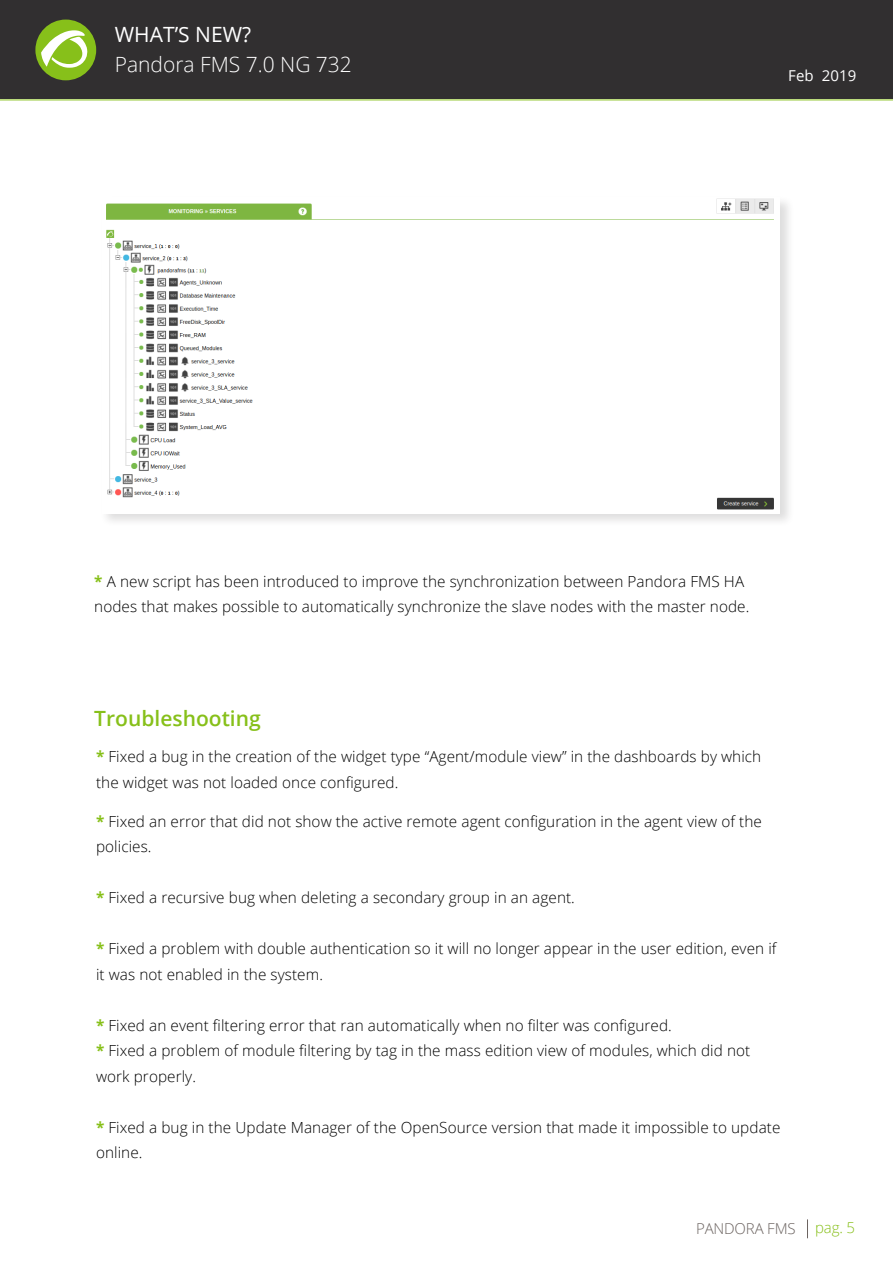
<style>
.page{position:relative;width:893px;height:1263px;background:#fff}
.page>*{position:absolute;margin:0;border:0;box-sizing:border-box;transform-origin:0 0}
.t1{font:300 21px "Open Sans";color:#fff}
.t2{font:600 21px "Open Sans";color:#87c01a}
.t3{font:21px "Open Sans";color:#fff}
.t4{font:300 15.3px/25.5px "Open Sans";letter-spacing:.005em;color:#000}
.t5{font:300 15px "Open Sans";letter-spacing:-.01em;color:#6b6360}
.t6{font:15px "Open Sans";letter-spacing:.005em;color:#fff}
.t7{font:300 15px "Open Sans";color:#87c01a}
.s1{font-weight:700;color:#87c01a}
</style>
<div class="page">
<div style="left:0;top:0;width:893px;height:99px;background:#312f30"></div>
<svg style="left:807px;top:1219px;width:1px;height:19px"></svg>
<div style="left:35px;top:20px;width:61px;height:60px;background:#87c01a;border-radius:50%"></div>
<svg style="left:41px;top:30px;width:47px;height:38px"></svg>
<hr style="left:0;top:100px;width:893px;height:1px;background:#87c01a">
<div style="left:100px;top:195px;width:694px;height:333px;background:#231f20;opacity:.15"></div>
<img style="left:102px;top:198px;width:678px;height:316px">
<h1 class="t3" style="left:115px;top:20px;width:138px">WHAT’S NEW?</h1>
<h1 class="t1" style="left:115px;top:50px;width:239px">Pandora FMS 7.0 NG 732</h1>
<p class="t6" style="left:788px;top:65px;width:70px">Feb 2019</p>
<p class="t4" style="left:94px;top:568px;width:657px"><span class="s1">*</span> A new script has been introduced to improve the synchronization between Pandora FMS HA nodes that makes possible to automatically synchronize the slave nodes with the master node.</p>
<p class="t2" style="left:94px;top:704px;width:168px">Troubleshooting</p>
<p class="t4" style="left:96px;top:743px;width:667px"><span class="s1">*</span> Fixed a bug in the creation of the widget type “Agent/module view” in the dashboards by which the widget was not loaded once configured.</p>
<p class="t4" style="left:96px;top:808px;width:667px"><span class="s1">*</span> Fixed an error that did not show the active remote agent configuration in the agent view of the policies.</p>
<p class="t4" style="left:96px;top:884px;width:480px"><span class="s1">*</span> Fixed a recursive bug when deleting a secondary group in an agent.</p>
<p class="t4" style="left:96px;top:935px;width:682px"><span class="s1">*</span> Fixed a problem with double authentication so it will no longer appear in the user edition, even if it was not enabled in the system.</p>
<p class="t4" style="left:96px;top:1012px;width:577px"><span class="s1">*</span> Fixed an event filtering error that ran automatically when no filter was configured.</p>
<p class="t4" style="left:96px;top:1037px;width:656px"><span class="s1">*</span> Fixed a problem of module filtering by tag in the mass edition view of modules, which did not work properly.</p>
<p class="t4" style="left:96px;top:1114px;width:686px"><span class="s1">*</span> Fixed a bug in the Update Manager of the OpenSource version that made it impossible to update online.</p>
<p class="t5" style="left:696px;top:1218px;width:101px">PANDORA FMS</p>
<p class="t7" style="left:815px;top:1217px;width:42px">pag. 5</p>
</div>
